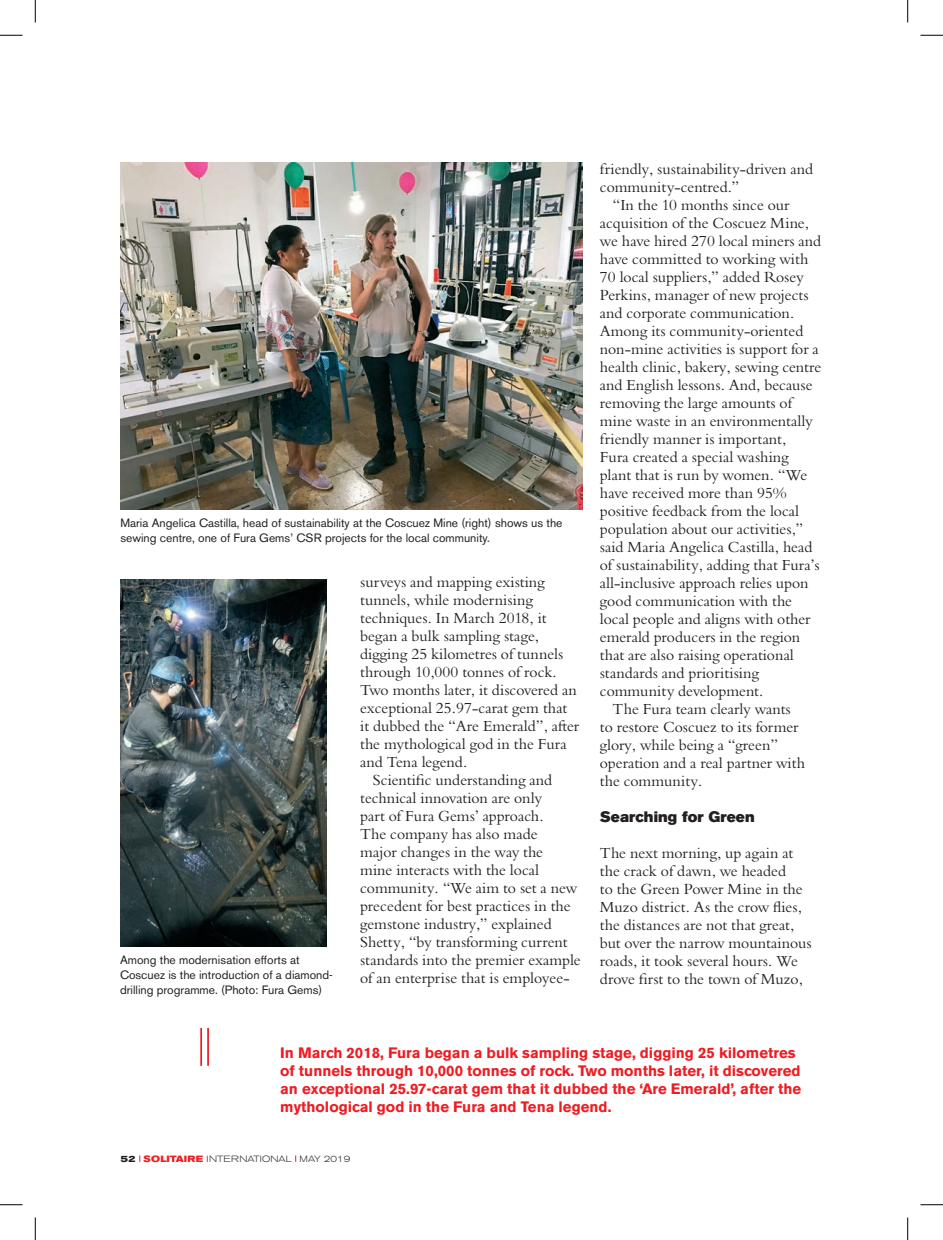
<style>
.page{position:relative;width:943px;height:1240px;background:#fff}
.page>*{position:absolute;margin:0;border:0;box-sizing:border-box;transform-origin:0 0}
.t1{font:15px/18px "Bergamo Std";letter-spacing:.005em;color:#231f20}
.t2{font:700 15px/18px "Akzidenz Grotesk BE";color:#ee1d23}
.t3{font:15px "Akzidenz Grotesk BE Super";letter-spacing:.005em;color:#231f20}
.t4{font:12px/15px "Akzidenz Grotesk BE";color:#231f20}
.t5{font:300 expanded 9px "Akzidenz Grotesk BE";color:#231f20}
.s1{font-weight:700}
.s2{font-weight:700;color:#ee1d23}
</style>
<div class="page">
<hr style="left:207px;top:1028px;width:2px;height:38px;background:#ee1d23">
<hr style="left:200px;top:1028px;width:2px;height:38px;background:#ee1d23">
<img style="left:120px;top:163px;width:462px;height:346px">
<img style="left:120px;top:580px;width:206px;height:367px">
<svg style="left:0;top:35px;width:22px;height:1px"></svg>
<svg style="left:920px;top:35px;width:22px;height:1px"></svg>
<svg style="left:0;top:1204px;width:22px;height:1px"></svg>
<svg style="left:920px;top:1204px;width:22px;height:1px"></svg>
<svg style="left:35px;top:0;width:1px;height:22px"></svg>
<svg style="left:35px;top:1217px;width:1px;height:23px"></svg>
<svg style="left:907px;top:0;width:1px;height:22px"></svg>
<svg style="left:907px;top:1217px;width:1px;height:23px"></svg>
<p class="t4" style="left:120px;top:515px;width:443px">Maria Angelica Castilla, head of sustainability at the Coscuez Mine (right) shows us the sewing centre, one of Fura Gems’ CSR projects for the local community.</p>
<p class="t4" style="left:120px;top:953px;width:214px">Among the modernisation efforts at<br>Coscuez is the introduction of a diamond&shy;drilling programme. (Photo: Fura Gems)</p>
<p class="t1" style="left:360px;top:572px;width:220px">surveys and mapping existing tunnels, while modernising techniques. In March 2018, it began a bulk sampling stage, digging 25 kilometres of tunnels through 10,000 tonnes of rock.<br>Two months later, it discovered an exceptional 25.97-carat gem that it dubbed the “Are Emerald”, after the mythological god in the Fura and Tena legend.</p>
<p class="t1" style="left:360px;top:770px;width:222px;text-indent:13px">Scientific understanding and technical innovation are only<br>part of Fura Gems’ approach.<br>The company has also made<br>major changes in the way the<br>mine interacts with the local community. “We aim to set a new precedent for best practices in the gemstone industry,” explained<br>Shetty, “by transforming current standards into the premier example of an enterprise that is employee-</p>
<p class="t1" style="left:599px;top:160px;width:215px">friendly, sustainability-driven and community-centred.”</p>
<p class="t1" style="left:599px;top:196px;width:223px;text-indent:13px">“In the 10 months since our acquisition of the Coscuez Mine, we have hired 270 local miners and have committed to working with<br>70 local suppliers,” added Rosey<br>Perkins, manager of new projects and corporate communication.<br>Among its community-oriented non-mine activities is support for a health clinic, bakery, sewing centre and English lessons. And, because removing the large amounts of mine waste in an environmentally friendly manner is important,<br>Fura created a special washing plant that is run by women. “We have received more than 95% positive feedback from the local population about our activities,” said Maria Angelica Castilla, head of sustainability, adding that Fura’s all-inclusive approach relies upon good communication with the local people and aligns with other emerald producers in the region that are also raising operational standards and prioritising community development.</p>
<p class="t1" style="left:599px;top:700px;width:206px;text-indent:13px">The Fura team clearly wants to restore Coscuez to its former glory, while being a “green” operation and a real partner with the community.</p>
<p class="t3" style="left:599px;top:808px;width:156px">Searching for Green</p>
<p class="t1" style="left:599px;top:844px;width:213px">The next morning, up again at the crack of dawn, we headed<br>to the Green Power Mine in the<br>Muzo district. As the crow flies, the distances are not that great, but over the narrow mountainous roads, it took several hours. We drove first to the town of Muzo,</p>
<p class="t2" style="left:280px;top:1044px;width:522px">In March 2018, Fura began a bulk sampling stage, digging 25 kilometres of tunnels through 10,000 tonnes of rock. Two months later, it discovered an exceptional 25.97-carat gem that it dubbed the ‘Are Emerald’, after the mythological god in the Fura and Tena legend.</p>
<p class="t5" style="left:120px;top:1153px;width:231px"><span class="s1">52</span> <span class="s2">SOLITAIRE</span> INTERNATIONAL MAY 2019</p>
</div>
